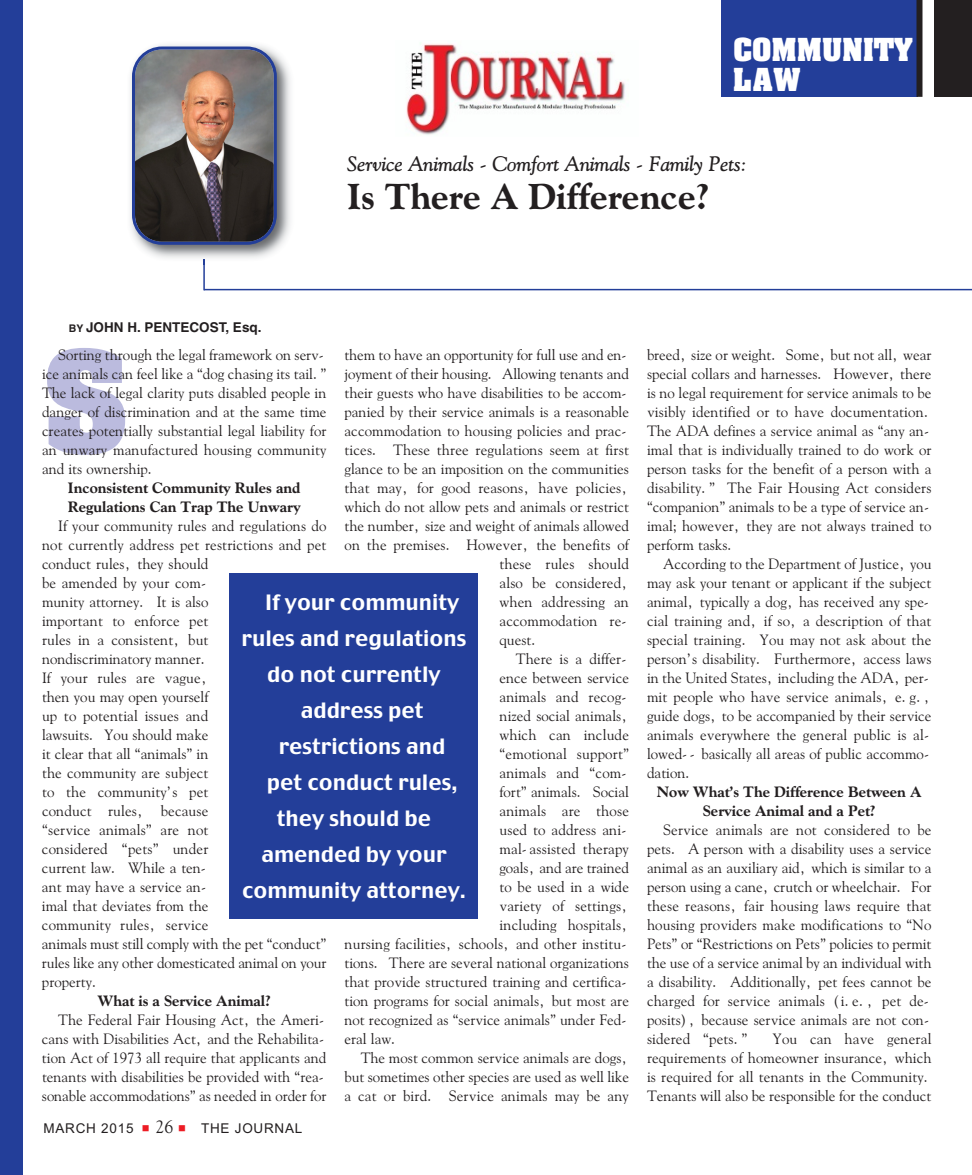
<style>
.page{position:relative;width:972px;height:1175px;background:#fff}
.page>*{position:absolute;margin:0;border:0;box-sizing:border-box;transform-origin:0 0}
.t1{font:700 36px "Carnegie";color:#231f20}
.t2{font:27px/30px "Billboard";color:#fff}
.t3{font:21px "Charcoal";color:#fff}
.t4{font:italic 700 21px "Carnegie";color:#231f20}
.t5{font:15px/19px "Carnegie";color:#231f20;text-align:justify}
.t6{font:700 15px/19px "Carnegie";color:#231f20}
.t7{font:700 13.5px "Helvetica";color:#231f20}
.t8{font:13.5px "Arial";letter-spacing:.055em;color:#231f20}
.s1{font-size:10.5px}
.s2{font-family:"Carnegie";font-size:18px}
</style>
<div class="page">
<svg style="left:47px;top:348px;width:78px;height:107px"></svg>
<div style="left:722px;top:0;width:196px;height:96px;background:#233e99"></div>
<div style="left:934px;top:0;width:38px;height:96px;background:#231f20"></div>
<div style="left:916px;top:0;width:6px;height:97px;background:#231f20"></div>
<div style="left:0;top:0;width:22px;height:1174px;background:#233e99"></div>
<hr style="left:203px;top:260px;width:2px;height:30px;background:#233e99">
<hr style="left:204px;top:289px;width:768px;height:1px;background:#233e99">
<img style="left:130px;top:44px;width:160px;height:216px">
<svg style="left:132px;top:46px;width:145px;height:199px;background:#696061"></svg>
<div style="left:230px;top:573px;width:248px;height:345px;background:#233e99"></div>
<img style="left:406px;top:42px;width:219px;height:93px">
<h2 class="t2" style="left:734px;top:38px;width:181px">COMMUNITY<br>LAW</h2>
<p class="t7" style="left:69px;top:322px;width:194px"><span class="s1">BY</span> JOHN H. PENTECOST, Esq.</p>
<h3 class="t4" style="left:347px;top:155px;width:401px">Service Animals - Comfort Animals - Family Pets:</h3>
<h1 class="t1" style="left:347px;top:181px;width:364px">Is There A Difference?</h1>
<p class="t5" style="left:42px;top:346px;width:286px;text-indent:16px">Sorting through the legal framework on serv&shy;ice animals can feel like a “dog chasing its tail.” The lack of legal clarity puts disabled people in danger of discrimination and at the same time creates potentially substantial legal liability for an unwary manufactured housing community and its ownership.</p>
<p class="t6" style="left:68px;top:479px;width:234px">Inconsistent Community Rules and<br>Regulations Can Trap The Unwary</p>
<p class="t5" style="left:42px;top:517px;width:286px;text-align:left;text-indent:16px">If your community rules and regulations do not currently address pet restrictions and pet conduct rules, they should<br>be amended by your com-<br>munity attorney. It is also<br>important to enforce pet<br>rules in a consistent, but<br>nondiscriminatory manner.<br>If your rules are vague,<br>then you may open yourself<br>up to potential issues and<br>lawsuits. You should make<br>it clear that all “animals” in<br>the community are subject<br>to the community’s pet<br>conduct rules, because<br>“service animals” are not<br>considered “pets” under<br>current law. While a ten-<br>ant may have a service an-<br>imal that deviates from the<br>community rules, service<br>animals must still comply with the pet “conduct” rules like any other domesticated animal on your property.</p>
<p class="t6" style="left:97px;top:992px;width:175px">What is a Service Animal?</p>
<p class="t5" style="left:42px;top:1011px;width:286px;text-indent:16px">The Federal Fair Housing Act, the Ameri&shy;cans with Disabilities Act, and the Rehabilita&shy;tion Act of 1973 all require that applicants and tenants with disabilities be provided with “rea&shy;sonable accommodations” as needed in order for</p>
<p class="t5" style="left:345px;top:346px;width:286px">them to have an opportunity for full use and en-</p>
<p class="t5" style="left:345px;top:365px;width:286px">joyment of their housing. Allowing tenants and</p>
<p class="t5" style="left:345px;top:384px;width:286px">their guests who have disabilities to be accom-</p>
<p class="t5" style="left:345px;top:403px;width:286px">panied by their service animals is a reasonable</p>
<p class="t5" style="left:345px;top:422px;width:286px">accommodation to housing policies and prac-</p>
<p class="t5" style="left:345px;top:441px;width:286px">tices. These three regulations seem at first</p>
<p class="t5" style="left:345px;top:460px;width:286px">glance to be an imposition on the communities</p>
<p class="t5" style="left:345px;top:479px;width:286px">that may, for good reasons, have policies,</p>
<p class="t5" style="left:345px;top:498px;width:286px">which do not allow pets and animals or restrict</p>
<p class="t5" style="left:345px;top:517px;width:286px">the number, size and weight of animals allowed</p>
<p class="t5" style="left:345px;top:536px;width:286px">on the premises. However, the benefits of</p>
<p class="t5" style="left:500px;top:555px;width:131px">these rules should</p>
<p class="t5" style="left:500px;top:574px;width:131px">also be considered,</p>
<p class="t5" style="left:500px;top:593px;width:131px">when addressing an</p>
<p class="t5" style="left:500px;top:612px;width:131px">accommodation re-</p>
<p class="t5" style="left:500px;top:631px;width:41px">quest.</p>
<p class="t5" style="left:516px;top:650px;width:115px">There is a differ-</p>
<p class="t5" style="left:500px;top:669px;width:131px">ence between service</p>
<p class="t5" style="left:500px;top:688px;width:131px">animals and recog-</p>
<p class="t5" style="left:500px;top:707px;width:131px">nized social animals,</p>
<p class="t5" style="left:500px;top:726px;width:131px">which can include</p>
<p class="t5" style="left:500px;top:745px;width:131px">“emotional support”</p>
<p class="t5" style="left:500px;top:764px;width:131px">animals and “com-</p>
<p class="t5" style="left:500px;top:783px;width:131px">fort” animals. Social</p>
<p class="t5" style="left:500px;top:802px;width:131px">animals are those</p>
<p class="t5" style="left:500px;top:821px;width:131px">used to address ani-</p>
<p class="t5" style="left:500px;top:840px;width:131px">mal-assisted therapy</p>
<p class="t5" style="left:500px;top:859px;width:131px">goals, and are trained</p>
<p class="t5" style="left:500px;top:878px;width:131px">to be used in a wide</p>
<p class="t5" style="left:500px;top:897px;width:131px">variety of settings,</p>
<p class="t5" style="left:500px;top:916px;width:131px">including hospitals,</p>
<p class="t5" style="left:345px;top:935px;width:286px">nursing facilities, schools, and other institu-</p>
<p class="t5" style="left:345px;top:954px;width:286px">tions. There are several national organizations</p>
<p class="t5" style="left:345px;top:973px;width:286px">that provide structured training and certifica-</p>
<p class="t5" style="left:345px;top:992px;width:286px">tion programs for social animals, but most are</p>
<p class="t5" style="left:345px;top:1011px;width:286px">not recognized as “service animals” under Fed-</p>
<p class="t5" style="left:345px;top:1030px;width:56px">eral law.</p>
<p class="t5" style="left:361px;top:1049px;width:270px">The most common service animals are dogs,</p>
<p class="t5" style="left:345px;top:1068px;width:286px">but sometimes other species are used as well like</p>
<p class="t5" style="left:345px;top:1087px;width:286px">a cat or bird. Service animals may be any</p>
<h3 class="t3" style="left:265px;top:594px;width:196px">If your community</h3>
<h3 class="t3" style="left:242px;top:630px;width:226px">rules and regulations</h3>
<h3 class="t3" style="left:267px;top:666px;width:175px">do not currently</h3>
<h3 class="t3" style="left:301px;top:702px;width:124px">address pet</h3>
<h3 class="t3" style="left:279px;top:738px;width:168px">restrictions and</h3>
<h3 class="t3" style="left:267px;top:774px;width:192px">pet conduct rules,</h3>
<h3 class="t3" style="left:277px;top:810px;width:156px">they should be</h3>
<h3 class="t3" style="left:261px;top:846px;width:187px">amended by your</h3>
<h3 class="t3" style="left:242px;top:882px;width:225px">community attorney.</h3>
<p class="t8" style="left:44px;top:1120px;width:131px">MARCH 2015 <span class="s2">26</span></p>
<p class="t8" style="left:201px;top:1120px;width:103px">THE JOURNAL</p>
<p class="t5" style="left:647px;top:346px;width:286px">breed, size or weight. Some, but not all, wear special collars and harnesses. However, there is no legal requirement for service animals to be visibly identified or to have documentation.<br>The ADA defines a service animal as “any an&shy;imal that is individually trained to do work or person tasks for the benefit of a person with a disability.” The Fair Housing Act considers “companion” animals to be a type of service an&shy;imal; however, they are not always trained to perform tasks.</p>
<p class="t5" style="left:647px;top:555px;width:286px;text-indent:16px">According to the Department of Justice, you may ask your tenant or applicant if the subject animal, typically a dog, has received any spe&shy;cial training and, if so, a description of that special training. You may not ask about the person’s disability. Furthermore, access laws in the United States, including the ADA, per&shy;mit people who have service animals, e.g., guide dogs, to be accompanied by their service animals everywhere the general public is al&shy;lowed-- basically all areas of public accommo&shy;dation.</p>
<p class="t6" style="left:657px;top:783px;width:266px;text-align:center">Now What’s The Difference Between A<br>Service Animal and a Pet?</p>
<p class="t5" style="left:647px;top:821px;width:286px;text-indent:16px">Service animals are not considered to be pets. A person with a disability uses a service animal as an auxiliary aid, which is similar to a person using a cane, crutch or wheelchair. For these reasons, fair housing laws require that housing providers make modifications to “No Pets” or “Restrictions on Pets” policies to permit the use of a service animal by an individual with a disability. Additionally, pet fees cannot be charged for service animals (i.e., pet de&shy;posits), because service animals are not con&shy;sidered “pets.”</p>
<p class="t5" style="left:647px;top:1030px;width:286px;text-indent:126px">You can have general requirements of homeowner insurance, which is required for all tenants in the Community.<br>Tenants will also be responsible for the conduct</p>
</div>
